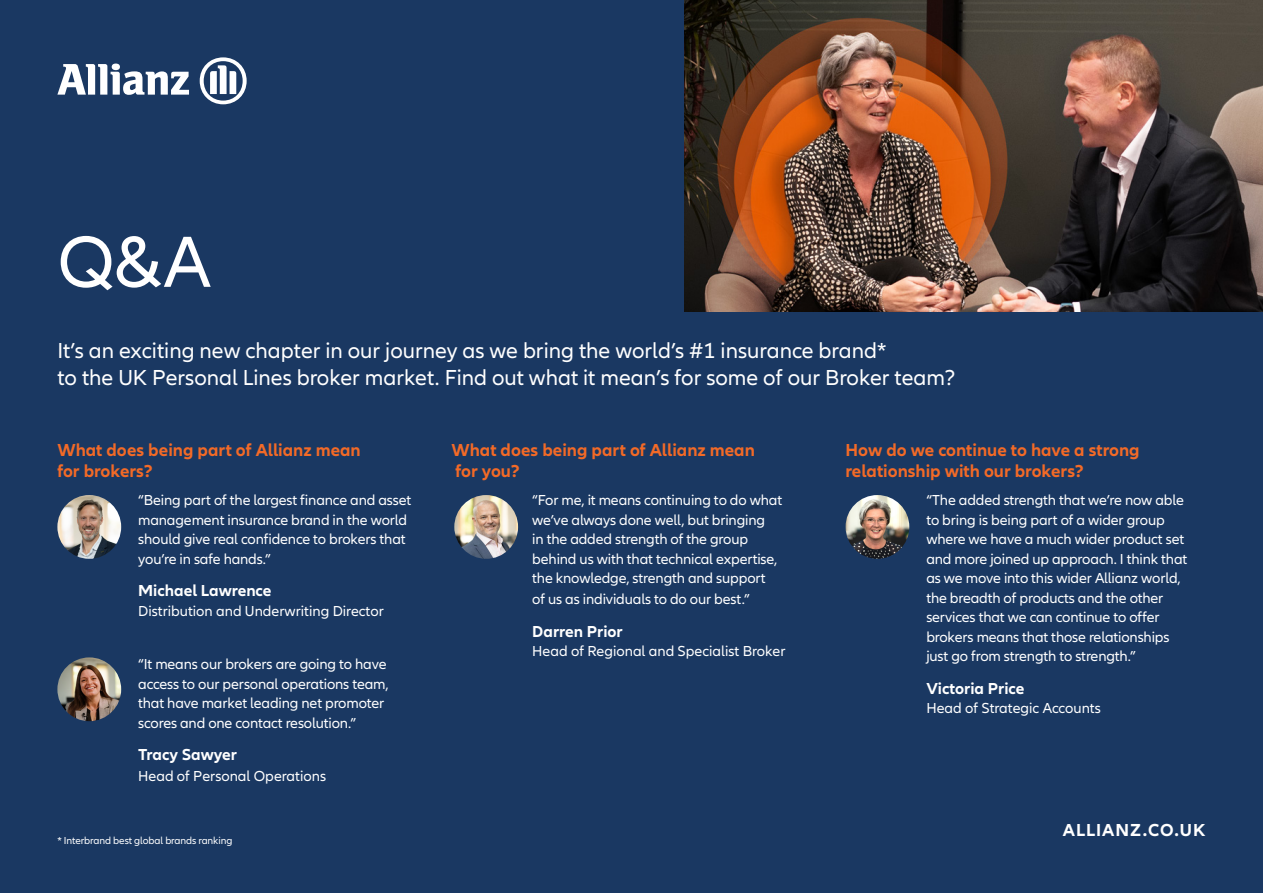
<style>
.page{position:relative;width:1263px;height:893px;background:#1a3862}
.page>*{position:absolute;margin:0;border:0;box-sizing:border-box;transform-origin:0 0}
.t1{font:75px "Allianz Neo";color:#fff}
.t2{font:22.5px "Allianz Neo";color:#fff}
.t3{font:700 18px/21px "Allianz Neo";color:#f36a27}
.Topline___URL___Hashtag_12_15_6pt{font:700 18px "Allianz Neo";letter-spacing:.055em;color:#fff}
.t4{font:700 16.5px "Allianz Neo";color:#fff}
.t5{font:15px/19.5px "Allianz Neo";letter-spacing:-.01em;color:#fff}
.t6{font:10.5px "Allianz Neo";letter-spacing:-.01em;color:#fff}
</style>
<div class="page">
<img style="left:685px;top:0;width:578px;height:311px">
<svg style="left:57px;top:64px;width:132px;height:31px"></svg>
<svg style="left:200px;top:57px;width:47px;height:47px"></svg>
<img style="left:57px;top:657px;width:64px;height:64px;border-radius:32px">
<img style="left:57px;top:495px;width:64px;height:64px;border-radius:32px">
<img style="left:454px;top:495px;width:64px;height:64px;border-radius:32px">
<img style="left:845px;top:495px;width:64px;height:64px;border-radius:32px">
<p class="t1" style="left:57px;top:219px;width:155px">Q&amp;A</p>
<p class="t2" style="left:57px;top:338px;width:830px">It’s an exciting new chapter in our journey as we bring the world’s #1 insurance brand*</p>
<p class="t2" style="left:57px;top:365px;width:899px">to the UK Personal Lines broker market. Find out what it mean’s for some of our Broker team?</p>
<p class="t3" style="left:57px;top:440px;width:305px">What does being part of Allianz mean for brokers?</p>
<p class="t5" style="left:138px;top:491px;width:275px">“Being part of the largest finance and asset management insurance brand in the world should give real confidence to brokers that you’re in safe hands.”</p>
<p class="t4" style="left:138px;top:581px;width:135px">Michael Lawrence</p>
<p class="t5" style="left:138px;top:601px;width:247px">Distribution and Underwriting Director</p>
<p class="t5" style="left:138px;top:655px;width:252px">“It means our brokers are going to have access to our personal operations team,</p>
<p class="t5" style="left:138px;top:694px;width:248px">that have market leading net promoter scores and one contact resolution.”</p>
<p class="t4" style="left:138px;top:745px;width:100px">Tracy Sawyer</p>
<p class="t5" style="left:138px;top:767px;width:189px">Head of Personal Operations</p>
<p class="t6" style="left:57px;top:834px;width:176px">* Interbrand best global brands ranking</p>
<p class="t3" style="left:451px;top:440px;width:305px">What does being part of Allianz mean for you?</p>
<p class="t5" style="left:532px;top:491px;width:251px">“For me, it means continuing to do what we’ve always done well, but bringing<br>in the added strength of the group behind us with that technical expertise, the knowledge, strength and support</p>
<p class="t5" style="left:532px;top:590px;width:219px">of us as individuals to do our best.”</p>
<p class="t4" style="left:532px;top:621px;width:92px">Darren Prior</p>
<p class="t5" style="left:532px;top:642px;width:255px">Head of Regional and Specialist Broker</p>
<p class="t3" style="left:845px;top:440px;width:296px">How do we continue to have a strong relationship with our brokers?</p>
<p class="t5" style="left:926px;top:491px;width:263px">“The added strength that we’re now able to bring is being part of a wider group where we have a much wider product set and more joined up approach. I think that as we move into this wider Allianz world, the breadth of products and the other services that we can continue to offer brokers means that those relationships just go from strength to strength.”</p>
<p class="t4" style="left:926px;top:678px;width:100px">Victoria Price</p>
<p class="t5" style="left:926px;top:699px;width:176px">Head of Strategic Accounts</p>
<p class="Topline___URL___Hashtag_12_15_6pt" style="left:1063px;top:819px;width:144px">ALLIANZ.CO.UK</p>
</div>
